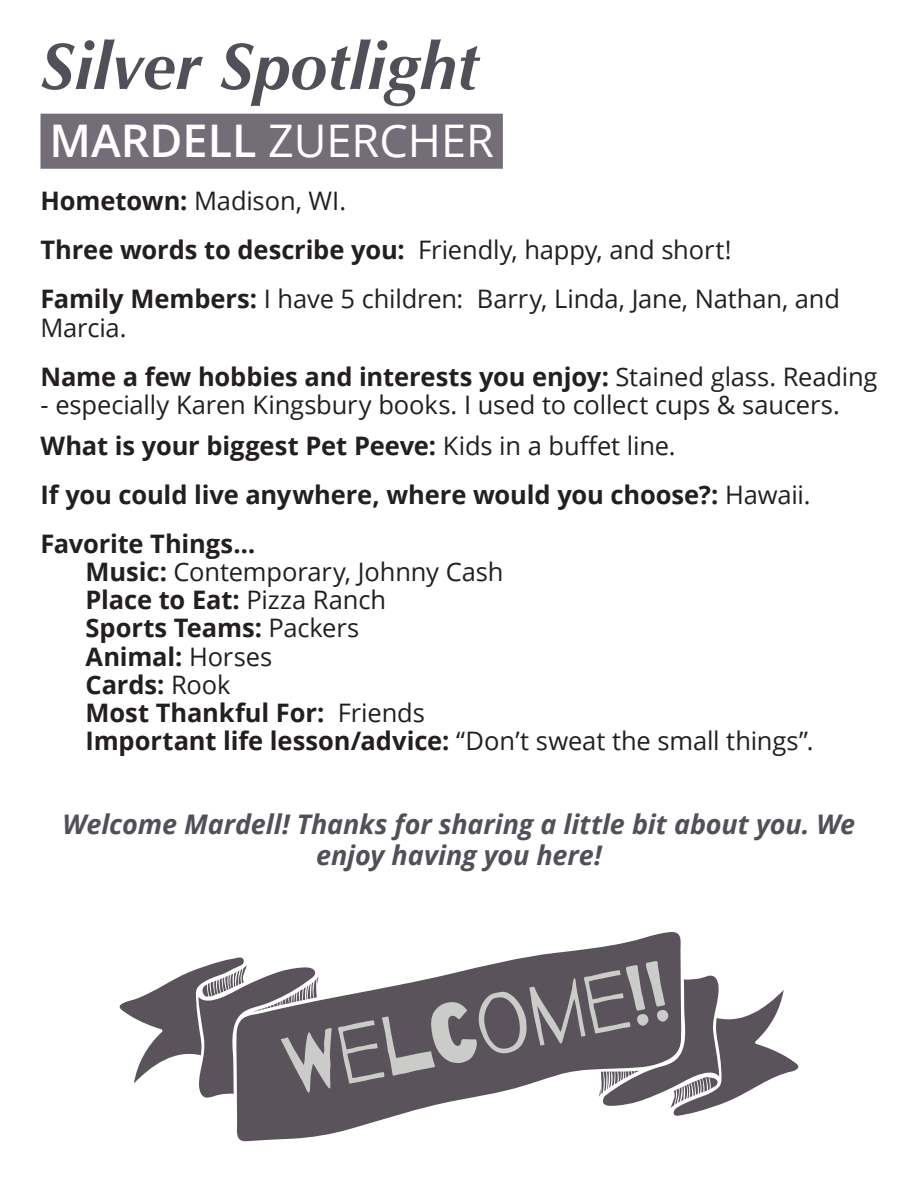
<style>
.page{position:relative;width:918px;height:1188px;background:#fff}
.page>*{position:absolute;margin:0;border:0;box-sizing:border-box;transform-origin:0 0}
.t1{font:83.85px "Barrio";color:#cbcbc9}
.t2{font:italic 700 66px "Optima LT Std";color:#534f58}
.t3{font:45px "Open Sans";color:#fff}
.t4{font:italic 700 27px/31.5px "Open Sans";letter-spacing:-.005em;color:#534f58;text-align:center}
.t5{font:700 25.5px/28px "Open Sans";letter-spacing:-.005em;color:#231f20}
.t6{font:25.5px/49.1px "Open Sans";letter-spacing:-.005em;color:#231f20}
.s1{font-weight:600}
.s2{font-weight:700}
.s3{font-weight:400}
</style>
<div class="page">
<svg style="left:119px;top:932px;width:680px;height:210px;fill:#5a535c"></svg>
<div style="left:40px;top:113px;width:463px;height:56px;background:#736d78"></div>
<h2 class="t2" style="left:40px;top:27px;width:440px">Silver Spotlight</h2>
<h3 class="t3" style="left:50px;top:110px;width:446px"><span class="s1">MARDELL</span> ZUERCHER</h3>
<p class="t6" style="left:40px;top:176px;width:801px"><span class="s2">Hometown:</span> Madison, WI.<br><span class="s2">Three words to describe you:</span> Friendly, happy, and short!<br><span class="s2">Family Members:</span> I have 5 children: Barry, Linda, Jane, Nathan, and</p>
<p class="t5" style="left:40px;top:302px;width:838px;line-height:49.1px"><span class="s3">Marcia.<br></span>Name a few hobbies and interests you enjoy: <span class="s3">Stained glass. Reading</span></p>
<p class="t6" style="left:40px;top:383px;width:801px;line-height:41.5px">- especially Karen Kingsbury books. I used to collect cups &amp; saucers.<br><span class="s2">What is your biggest Pet Peeve:</span> Kids in a buffet line.</p>
<p class="t5" style="left:40px;top:470px;width:772px;line-height:49.1px">If you could live anywhere, where would you choose?: <span class="s3">Hawaii.<br></span>Favorite Things…</p>
<p class="t5" style="left:86px;top:557px;width:730px">Music: <span class="s3">Contemporary, Johnny Cash<br></span>Place to Eat: <span class="s3">Pizza Ranch<br></span>Sports Teams: <span class="s3">Packers<br></span>Animal: <span class="s3">Horses<br></span>Cards: <span class="s3">Rook<br></span>Most Thankful For: <span class="s3">Friends<br></span>Important life lesson/advice: <span class="s3">“Don’t sweat the small things”.</span></p>
<p class="t4" style="left:63px;top:807px;width:794px">Welcome Mardell! Thanks for sharing a little bit about you. We enjoy having you here!</p>
<h1 class="t1" style="left:275px;top:1026px;width:393px;rotate:-12deg">Welcome!!</h1>
</div>
